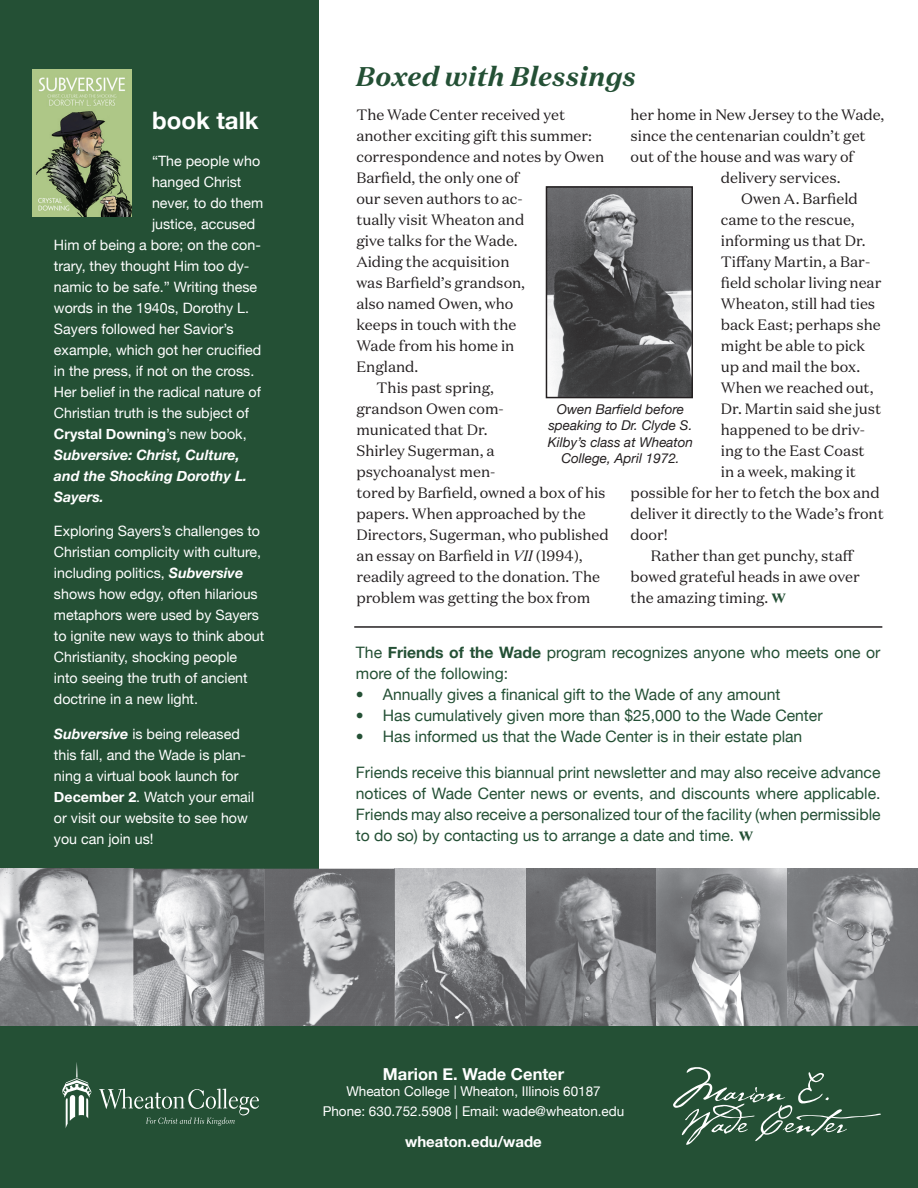
<style>
.page{position:relative;width:918px;height:1188px;background:#fff}
.page>*{position:absolute;margin:0;border:0;box-sizing:border-box;transform-origin:0 0}
.t1{font:italic 700 27px "Domaine Text";color:#245035}
.t2{font:700 24px "Helvetica Neue";color:#fff}
.t3{font:700 16.5px "Helvetica Neue";color:#fff}
.t4{font:15.75px/21px "Helvetica Neue";color:#245035}
.t5{font:15px "Domaine Text";letter-spacing:-.005em;color:#231f20}
.t6{font:700 15px "Helvetica Neue";color:#fff}
.t7{font:14.25px/21px "Helvetica Neue";color:#fff}
.t8{font:italic 700 14.25px "Helvetica Neue";color:#fff}
.t9{font:700 14.25px "Helvetica Neue";color:#fff}
.t10{font:italic 13.5px/16.2px "Helvetica Neue";color:#231f20;text-align:center}
.t11{font:13.5px/19.6px "Helvetica Neue";color:#fff;text-align:center}
.s1{font-weight:400}
.s2{font-weight:700;font-style:italic}
.s3{font-weight:700}
.s4{font-weight:900;font-size:13.5px;color:#245035}
.s5{font-style:italic}
.s6{font-family:"Domaine Text";font-weight:900;font-size:13.5px}
</style>
<div class="page">
<div style="left:0;top:0;width:318px;height:869px;background:#245035"></div>
<img style="left:0;top:869px;width:918px;height:158px">
<img style="left:526px;top:869px;width:1px;height:158px">
<div style="left:0;top:1027px;width:918px;height:161px;background:#245035"></div>
<svg style="left:99px;top:1089px;width:160px;height:37px"></svg>
<svg style="left:62px;top:1062px;width:29px;height:66px"></svg>
<svg style="left:673px;top:1067px;width:208px;height:78px"></svg>
<img style="left:32px;top:69px;width:100px;height:147px">
<img style="left:549px;top:189px;width:141px;height:206px">
<div style="left:546px;top:186px;width:147px;height:212px;border:2px solid #231f20"></div>
<hr style="left:354px;top:626px;width:528px;height:2px;background:#231f20">
<h2 class="t2" style="left:152px;top:106px;width:108px">book talk</h2>
<p class="t7" style="left:152px;top:150px;width:110px">“The people who</p>
<p class="t7" style="left:152px;top:171px;width:91px">hanged Christ</p>
<p class="t7" style="left:152px;top:192px;width:113px">never, to do them</p>
<p class="t7" style="left:152px;top:213px;width:105px">justice, accused</p>
<p class="t7" style="left:54px;top:234px;width:208px">Him of being a bore; on the con-</p>
<p class="t7" style="left:54px;top:255px;width:197px">trary, they thought Him too dy-</p>
<p class="t7" style="left:54px;top:276px;width:205px">namic to be safe.” Writing these</p>
<p class="t7" style="left:54px;top:297px;width:197px">words in the 1940s, Dorothy L.</p>
<p class="t7" style="left:54px;top:318px;width:181px">Sayers followed her Savior’s</p>
<p class="t7" style="left:54px;top:339px;width:209px">example, which got her crucified</p>
<p class="t7" style="left:54px;top:360px;width:202px">in the press, if not on the cross.</p>
<p class="t7" style="left:54px;top:381px;width:208px">Her belief in the radical nature of</p>
<p class="t7" style="left:54px;top:402px;width:197px">Christian truth is the subject of</p>
<p class="t9" style="left:54px;top:425px;width:194px">Crystal Downing<span class="s1">’s new book,</span></p>
<p class="t8" style="left:54px;top:446px;width:187px">Subversive: Christ, Culture,</p>
<p class="t8" style="left:54px;top:467px;width:195px">and the Shocking Dorothy L.</p>
<p class="t8" style="left:54px;top:488px;width:51px">Sayers.</p>
<p class="t7" style="left:54px;top:521px;width:212px">Exploring Sayers’s challenges to<br>Christian complicity with culture, including politics, <span class="s2">Subversive </span>shows how edgy, often hilarious metaphors were used by Sayers to ignite new ways to think about<br>Christianity, shocking people into seeing the truth of ancient doctrine in a new light.</p>
<p class="t7" style="left:54px;top:723px;width:202px"><span class="s2">Subversive</span> is being released this fall, and the Wade is plan&shy;ning a virtual book launch for<br><span class="s3">December 2</span>. Watch your email or visit our website to see how you can join us!</p>
<h1 class="t1" style="left:356px;top:59px;width:282px">Boxed with Blessings</h1>
<p class="t5" style="left:631px;top:105px;width:255px">her home in New Jersey to the Wade,</p>
<p class="t5" style="left:631px;top:126px;width:237px">since the centenarian couldn’t get</p>
<p class="t5" style="left:631px;top:147px;width:225px">out of the house and was wary of</p>
<p class="t5" style="left:721px;top:168px;width:121px">delivery services.</p>
<p class="t5" style="left:741px;top:189px;width:118px">Owen A. Barfield</p>
<p class="t5" style="left:721px;top:210px;width:135px">came to the rescue,</p>
<p class="t5" style="left:721px;top:231px;width:146px">informing us that Dr.</p>
<p class="t5" style="left:721px;top:252px;width:151px">Tiffany Martin, a Bar-</p>
<p class="t5" style="left:721px;top:273px;width:162px">field scholar living near</p>
<p class="t5" style="left:721px;top:294px;width:156px">Wheaton, still had ties</p>
<p class="t5" style="left:721px;top:315px;width:161px">back East; perhaps she</p>
<p class="t5" style="left:721px;top:336px;width:146px">might be able to pick</p>
<p class="t5" style="left:721px;top:357px;width:141px">up and mail the box.</p>
<p class="t5" style="left:721px;top:378px;width:154px">When we reached out,</p>
<p class="t5" style="left:721px;top:399px;width:162px">Dr. Martin said she just</p>
<p class="t5" style="left:721px;top:420px;width:146px">happened to be driv-</p>
<p class="t5" style="left:721px;top:441px;width:145px">ing to the East Coast</p>
<p class="t5" style="left:721px;top:462px;width:137px">in a week, making it</p>
<p class="t5" style="left:631px;top:483px;width:251px">possible for her to fetch the box and</p>
<p class="t5" style="left:631px;top:504px;width:255px">deliver it directly to the Wade’s front</p>
<p class="t5" style="left:631px;top:525px;width:39px">door!</p>
<p class="t5" style="left:651px;top:546px;width:205px">Rather than get punchy, staff</p>
<p class="t5" style="left:631px;top:567px;width:231px">bowed grateful heads in awe over</p>
<p class="t5" style="left:631px;top:588px;width:157px">the amazing timing. <span class="s4">W</span></p>
<p class="t5" style="left:356px;top:105px;width:210px">The Wade Center received yet</p>
<p class="t5" style="left:356px;top:126px;width:237px">another exciting gift this summer:</p>
<p class="t5" style="left:356px;top:147px;width:249px">correspondence and notes by Owen</p>
<p class="t5" style="left:356px;top:168px;width:164px">Barfield, the only one of</p>
<p class="t5" style="left:356px;top:189px;width:168px">our seven authors to ac-</p>
<p class="t5" style="left:356px;top:210px;width:169px">tually visit Wheaton and</p>
<p class="t5" style="left:356px;top:231px;width:163px">give talks for the Wade.</p>
<p class="t5" style="left:356px;top:252px;width:155px">Aiding the acquisition</p>
<p class="t5" style="left:356px;top:273px;width:170px">was Barfield’s grandson,</p>
<p class="t5" style="left:356px;top:294px;width:159px">also named Owen, who</p>
<p class="t5" style="left:356px;top:315px;width:162px">keeps in touch with the</p>
<p class="t5" style="left:356px;top:336px;width:160px">Wade from his home in</p>
<p class="t5" style="left:356px;top:357px;width:63px">England.</p>
<p class="t5" style="left:377px;top:378px;width:119px">This past spring,</p>
<p class="t5" style="left:356px;top:399px;width:149px">grandson Owen com-</p>
<p class="t5" style="left:356px;top:420px;width:133px">municated that Dr.</p>
<p class="t5" style="left:356px;top:441px;width:140px">Shirley Sugerman, a</p>
<p class="t5" style="left:356px;top:462px;width:140px">psychoanalyst men-</p>
<p class="t5" style="left:356px;top:483px;width:251px">tored by Barfield, owned a box of his</p>
<p class="t5" style="left:356px;top:504px;width:231px">papers. When approached by the</p>
<p class="t5" style="left:356px;top:525px;width:254px">Directors, Sugerman, who published</p>
<p class="t5" style="left:356px;top:546px;width:228px">an essay on Barfield in <span class="s5">VII</span> (1994),</p>
<p class="t5" style="left:356px;top:567px;width:245px">readily agreed to the donation. The</p>
<p class="t5" style="left:356px;top:588px;width:235px">problem was getting the box from</p>
<p class="t10" style="left:548px;top:401px;width:147px">Owen Barfield before speaking to Dr. Clyde S.<br>Kilby’s class at Wheaton<br>College, April 1972.</p>
<p class="t4" style="left:356px;top:642px;width:526px">The <span class="s3">Friends of the Wade</span> program recognizes anyone who meets one or more of the following:</p>
<p class="t4" style="left:356px;top:684px;width:426px">• Annually gives a finanical gift to the Wade of any amount</p>
<p class="t4" style="left:356px;top:705px;width:468px">• Has cumulatively given more than $25,000 to the Wade Center</p>
<p class="t4" style="left:356px;top:726px;width:448px">• Has informed us that the Wade Center is in their estate plan</p>
<p class="t4" style="left:356px;top:762px;width:526px;text-align:justify">Friends receive this biannual print newsletter and may also receive advance notices of Wade Center news or events, and discounts where applicable.<br>Friends may also receive a personalized tour of the facility (when permissible to do so) by contacting us to arrange a date and time. <span class="s6">W</span></p>
<p class="t3" style="left:383px;top:1064px;width:183px">Marion E. Wade Center</p>
<p class="t11" style="left:323px;top:1082px;width:303px">Wheaton College | Wheaton, Illinois 60187<br>Phone: 630.752.5908 | Email: wade@wheaton.edu</p>
<p class="t6" style="left:405px;top:1133px;width:138px">wheaton.edu/wade</p>
</div>
